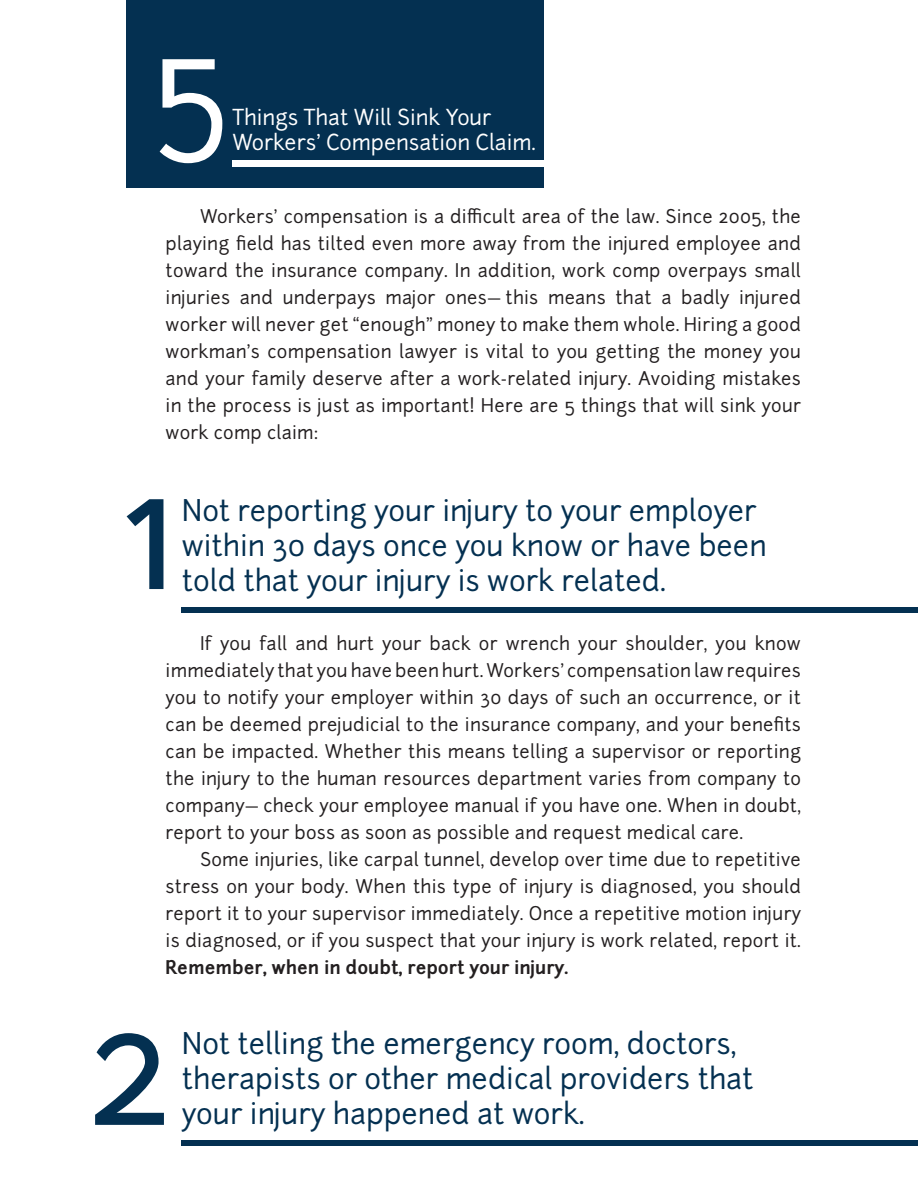
<style>
.page{position:relative;width:918px;height:1188px;background:#fff}
.page>*{position:absolute;margin:0;border:0;box-sizing:border-box;transform-origin:0 0}
.t1{font:159px "Junction";color:#043051}
.t2{font:135.15px "Junction";color:#fff}
.t3{font:28.5px/35.2px "Junction";color:#043051}
.t4{font:21px/25.2px "Junction";color:#fff}
.t5{font:18px/27px "Junction";letter-spacing:.015em;color:#231f20;text-align:justify}
.t6{font:700 18px "Junction";letter-spacing:.015em;color:#231f20}
</style>
<div class="page">
<div style="left:127px;top:0;width:417px;height:187px;background:#043051"></div>
<div style="left:232px;top:160px;width:314px;height:7px;background:#fff"></div>
<div style="left:182px;top:608px;width:736px;height:5px;background:#043051"></div>
<div style="left:182px;top:1141px;width:736px;height:5px;background:#043051"></div>
<h2 class="t2" style="left:150px;top:-1px;width:82px">5</h2>
<p class="t4" style="left:232px;top:105px;width:305px">Things That Will Sink Your<br>Workers’ Compensation Claim.</p>
<p class="t5" style="left:166px;top:203px;width:637px;text-indent:35px">Workers’ compensation is a difficult area of the law. Since 2005, the playing field has tilted even more away from the injured employee and toward the insurance company. In addition, work comp overpays small injuries and underpays major ones— this means that a badly injured worker will never get “enough” money to make them whole. Hiring a good workman’s compensation lawyer is vital to you getting the money you and your family deserve after a work-related injury. Avoiding mistakes in the process is just as important! Here are 5 things that will sink your work comp claim:</p>
<h1 class="t1" style="left:119px;top:429px;width:59px">1</h1>
<h3 class="t3" style="left:182px;top:493px;width:586px">Not reporting your injury to your employer within 30 days once you know or have been told that your injury is work related.</h3>
<p class="t5" style="left:166px;top:630px;width:637px;text-indent:35px">If you fall and hurt your back or wrench your shoulder, you know immediately that you have been hurt. Workers’ compensation law requires you to notify your employer within 30 days of such an occurrence, or it can be deemed prejudicial to the insurance company, and your benefits can be impacted. Whether this means telling a supervisor or reporting the injury to the human resources department varies from company to company— check your employee manual if you have one. When in doubt, report to your boss as soon as possible and request medical care.</p>
<p class="t5" style="left:166px;top:846px;width:637px;text-indent:35px">Some injuries, like carpal tunnel, develop over time due to repetitive stress on your body. When this type of injury is diagnosed, you should report it to your supervisor immediately. Once a repetitive motion injury is diagnosed, or if you suspect that your injury is work related, report it.</p>
<p class="t6" style="left:166px;top:956px;width:404px">Remember, when in doubt, report your injury.</p>
<h1 class="t1" style="left:87px;top:965px;width:87px">2</h1>
<h3 class="t3" style="left:182px;top:1026px;width:573px">Not telling the emergency room, doctors, therapists or other medical providers that your injury happened at work.</h3>
</div>
